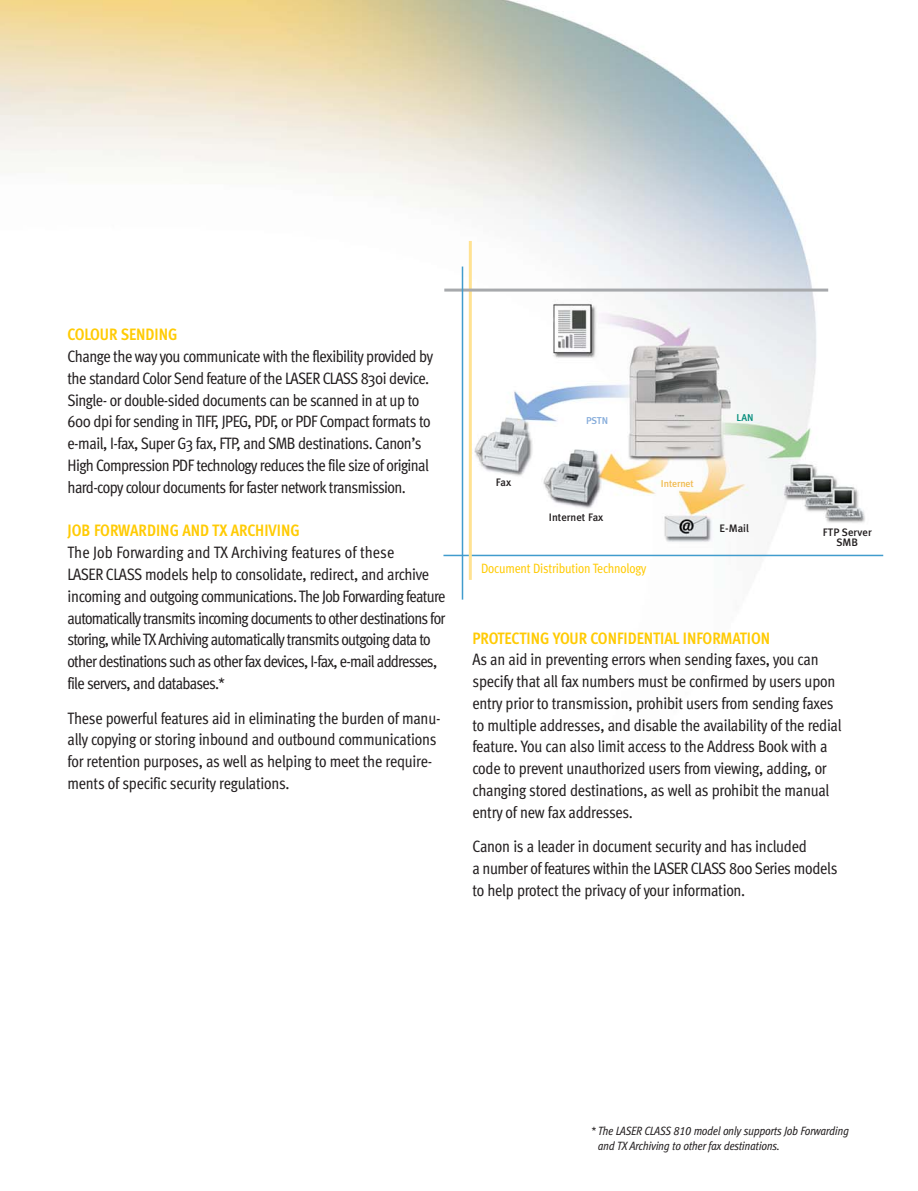
<style>
.page{position:relative;width:918px;height:1191px;background:#fff}
.page>*{position:absolute;margin:0;border:0;box-sizing:border-box;transform-origin:0 0}
.t1{font:16.5px/21.8px "Meta Cond";letter-spacing:-.025em;color:#231f20}
.t2{font:16.5px/21.8px "Meta Cond";letter-spacing:-.045em;color:#231f20}
.t3{font:700 16.5px "Meta Cond";color:#ffcb04}
.t4{font:13.5px "Meta Cond Book LF";letter-spacing:-.015em;color:#ffcb04}
.t5{font:italic 12px/15px "Meta Cond Book Lf";letter-spacing:-.015em;color:#231f20}
.t6{font:500 10.8px/10.5px "Meta Plus";color:#231f20;text-align:center}
.t7{font:500 9.9px "Meta Plus";letter-spacing:-.01em;color:#f1bb53}
.t8{font:500 9.9px "Meta Plus";color:#84abda}
.t9{font:500 9.9px "Meta Plus";color:#008b7a}
</style>
<div class="page">
<img style="left:0;top:0;width:884px;height:600px">
<hr style="left:443px;top:554px;width:440px;height:2px;background:#419ccd">
<hr style="left:469px;top:241px;width:3px;height:339px;background:#ffe292">
<hr style="left:444px;top:288px;width:384px;height:3px;background:#a7a9ac">
<hr style="left:462px;top:266px;width:1px;height:333px;background:#419ccd">
<p class="t3" style="left:68px;top:328px;width:112px">COLOUR SENDING</p>
<p class="t1" style="left:68px;top:346px;width:367px">Change the way you communicate with the flexibility provided by the standard Color Send feature of the LASER CLASS 830i device.<br>Single- or double-sided documents can be scanned in at up to 600 dpi for sending in TIFF, JPEG, PDF, or PDF Compact formats to e-mail, I-fax, Super G3 fax, FTP, and SMB destinations. Canon’s High Compression PDF technology reduces the file size of original hard-copy colour documents for faster network transmission.</p>
<p class="t3" style="left:68px;top:524px;width:234px">JOB FORWARDING AND TX ARCHIVING</p>
<p class="t2" style="left:68px;top:543px;width:379px">The Job Forwarding and TX Archiving features of these<br>LASER CLASS models help to consolidate, redirect, and archive incoming and outgoing communications. The Job Forwarding feature automatically transmits incoming documents to other destinations for storing, while TX Archiving automatically transmits out going data to other destinations such as other fax devices, I-fax, e-mail addresses, file servers, and databases.*</p>
<p class="t1" style="left:68px;top:708px;width:375px">These powerful features aid in eliminating the burden of manu&shy;ally copying or storing inbound and outbound communications for retention purposes, as well as helping to meet the require&shy;ments of specific security regulations.</p>
<p class="t8" style="left:586px;top:416px;width:24px">PSTN</p>
<p class="t6" style="left:496px;top:478px;width:17px">Fax</p>
<p class="t6" style="left:549px;top:512px;width:56px">Internet Fax</p>
<p class="t7" style="left:661px;top:479px;width:34px">Internet</p>
<p class="t4" style="left:481px;top:563px;width:167px">Document Distribution Technology</p>
<p class="t9" style="left:737px;top:413px;width:19px">LAN</p>
<p class="t6" style="left:720px;top:523px;width:31px">E-Mail</p>
<p class="t6" style="left:823px;top:527px;width:51px">FTP Server<br>SMB</p>
<p class="t3" style="left:472px;top:631px;width:299px">PROTECTING YOUR CONFIDENTIAL INFORMATION</p>
<p class="t1" style="left:472px;top:650px;width:371px">As an aid in preventing errors when sending faxes, you can specify that all fax numbers must be confirmed by users upon entry prior to transmission, prohibit users from sending faxes to multiple addresses, and disable the availability of the redial feature. You can also limit access to the Address Book with a code to prevent unauthorized users from viewing, adding, or changing stored destinations, as well as prohibit the manual entry of new fax addresses.</p>
<p class="t1" style="left:472px;top:837px;width:367px">Canon is a leader in document security and has included<br>a number of features within the LASER CLASS 800 Series models to help protect the privacy of your information.</p>
<p class="t5" style="left:598px;top:1124px;width:252px;text-indent:-7px">* The LASER CLASS 810 model only supports Job Forwarding and TX Archiving to other fax destinations.</p>
</div>
